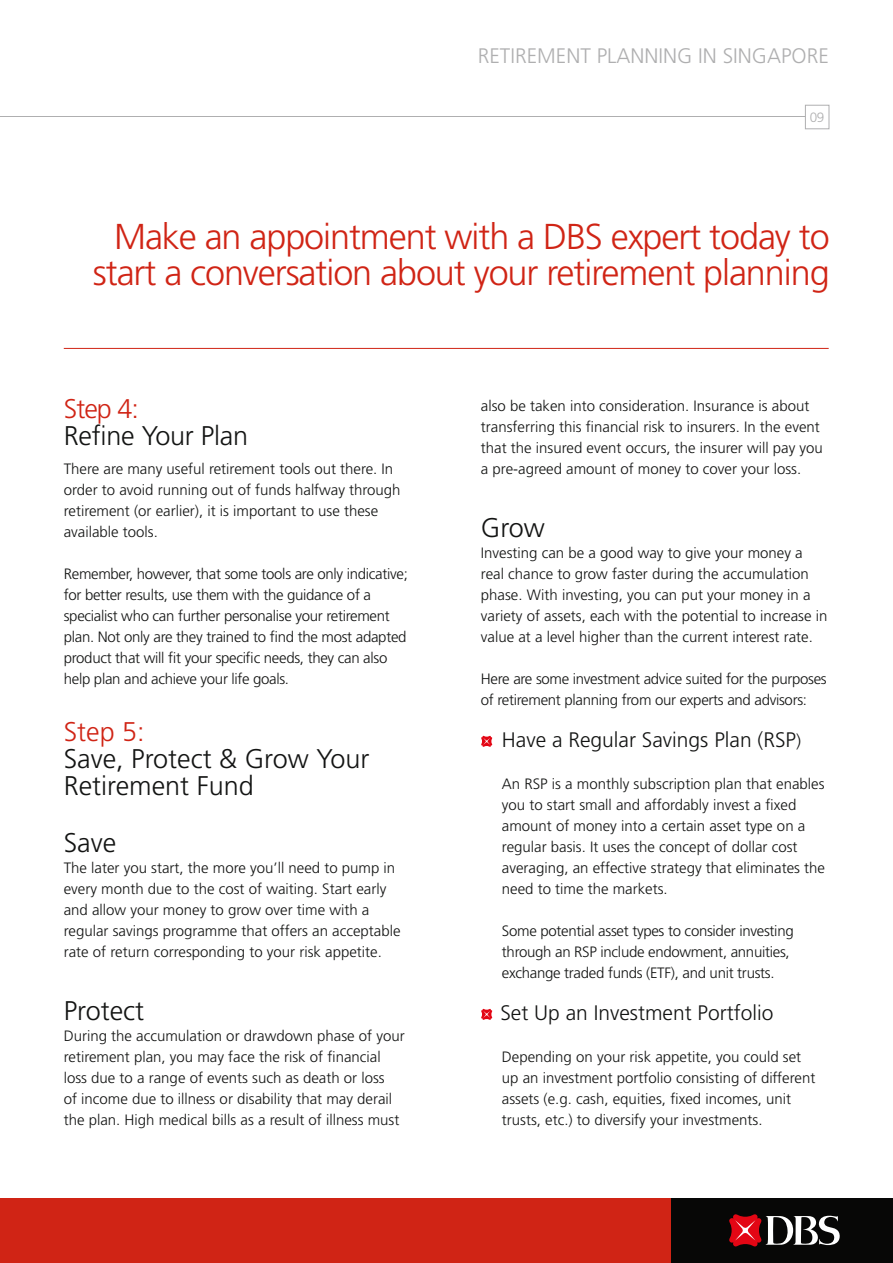
<style>
.page{position:relative;width:893px;height:1263px;background:#fff}
.page>*{position:absolute;margin:0;border:0;box-sizing:border-box;transform-origin:0 0}
.t1{font:300 36px/36px "Frutiger LT Pro";letter-spacing:-.03em;color:#d02415;text-align:center}
.t2{font:300 27px/27px "Frutiger LT Pro";color:#131413}
.t3{font:300 27px "Frutiger LT Pro";letter-spacing:-.015em;color:#d02415}
.t4{font:300 21px "Frutiger LT Pro";color:#131413}
.t5{font:300 21px "Frutiger LT Pro";color:#afafb0}
.t6{font:300 15px/21px "Frutiger LT Pro";color:#131413}
.t7{font:300 15px/21px "Frutiger LT Pro";letter-spacing:-.02em;color:#131413}
.t8{font:300 13.5px "Frutiger LT Pro";color:#afafb0}
.s1{font-size:18px}
</style>
<div class="page">
<div style="left:0;top:1198px;width:893px;height:65px;background:#d02415"></div>
<div style="left:672px;top:1198px;width:221px;height:65px;background:#070706"></div>
<svg style="left:729px;top:1214px;width:111px;height:33px"></svg>
<hr style="left:0;top:117px;width:808px;height:1px;background:#afafb0">
<div style="left:805px;top:105px;width:24px;height:24px;background:#fff;border:1px solid #afafb0"></div>
<hr style="left:64px;top:348px;width:765px;height:1px;background:#d02415">
<svg style="left:481px;top:735px;width:11px;height:12px"></svg>
<svg style="left:481px;top:1008px;width:11px;height:12px"></svg>
<h3 class="t5" style="left:478px;top:43px;width:353px">Retirement Planning In Singapore</h3>
<p class="t8" style="left:810px;top:109px;width:16px">09</p>
<h1 class="t1" style="left:93px;top:219px;width:738px">Make an appointment with a DBS expert today to start a conversation about your retirement planning</h1>
<h2 class="t3" style="left:64px;top:393px;width:77px">Step 4:</h2>
<h2 class="t2" style="left:64px;top:422px;width:186px">Refine Your Plan</h2>
<p class="t6" style="left:64px;top:458px;width:338px">There are many useful retirement tools out there. In order to avoid running out of funds halfway through retirement (or earlier), it is important to use these available tools.</p>
<p class="t7" style="left:64px;top:563px;width:346px">Remember, however, that some tools are only indicative; for better results, use them with the guidance of a specialist who can further personalise your retirement plan. Not only are they trained to find the most adapted product that will fit your specific needs, they can also help plan and achieve your life goals.</p>
<h2 class="t3" style="left:64px;top:716px;width:83px">Step 5:</h2>
<h2 class="t2" style="left:64px;top:745px;width:307px">Save, Protect &amp; Grow Your<br>Retirement Fund</h2>
<h2 class="t2" style="left:64px;top:829px;width:54px">Save</h2>
<p class="t6" style="left:64px;top:857px;width:338px">The later you start, the more you’ll need to pump in every month due to the cost of waiting. Start early and allow your money to grow over time with a regular savings programme that offers an acceptable rate of return corresponding to your risk appetite.</p>
<h2 class="t2" style="left:64px;top:997px;width:82px">Protect</h2>
<p class="t6" style="left:64px;top:1025px;width:342px">During the accumulation or drawdown phase of your retirement plan, you may face the risk of financial loss due to a range of events such as death or loss<br>of income due to illness or disability that may derail the plan. High medical bills as a result of illness must</p>
<p class="t6" style="left:481px;top:395px;width:343px">also be taken into consideration. Insurance is about transferring this financial risk to insurers. In the event that the insured event occurs, the insurer will pay you a pre-agreed amount of money to cover your loss.</p>
<h2 class="t2" style="left:481px;top:514px;width:66px">Grow</h2>
<p class="t6" style="left:481px;top:542px;width:348px">Investing can be a good way to give your money a real chance to grow faster during the accumulation phase. With investing, you can put your money in a variety of assets, each with the potential to increase in value at a level higher than the current interest rate.</p>
<p class="t7" style="left:481px;top:668px;width:347px">Here are some investment advice suited for the purposes of retirement planning from our experts and advisors:</p>
<h3 class="t4" style="left:502px;top:728px;width:301px">Have a Regular Savings Plan (RSP<span class="s1">)</span></h3>
<p class="t6" style="left:502px;top:773px;width:325px;text-indent:-21px">An RSP is a monthly subscription plan that enables you to start small and affordably invest a fixed amount of money into a certain asset type on a regular basis. It uses the concept of dollar cost averaging, an effective strategy that eliminates the need to time the markets.</p>
<p class="t7" style="left:502px;top:920px;width:293px">Some potential asset types to consider investing through an RSP include endowment, annuities, exchange traded funds (ETF), and unit trusts.</p>
<h3 class="t4" style="left:500px;top:1001px;width:275px">Set Up an Investment Portfolio</h3>
<p class="t6" style="left:502px;top:1046px;width:315px">Depending on your risk appetite, you could set up an investment portfolio consisting of different assets (e.g. cash, equities, fixed incomes, unit trusts, etc.) to diversify your investments.</p>
</div>
